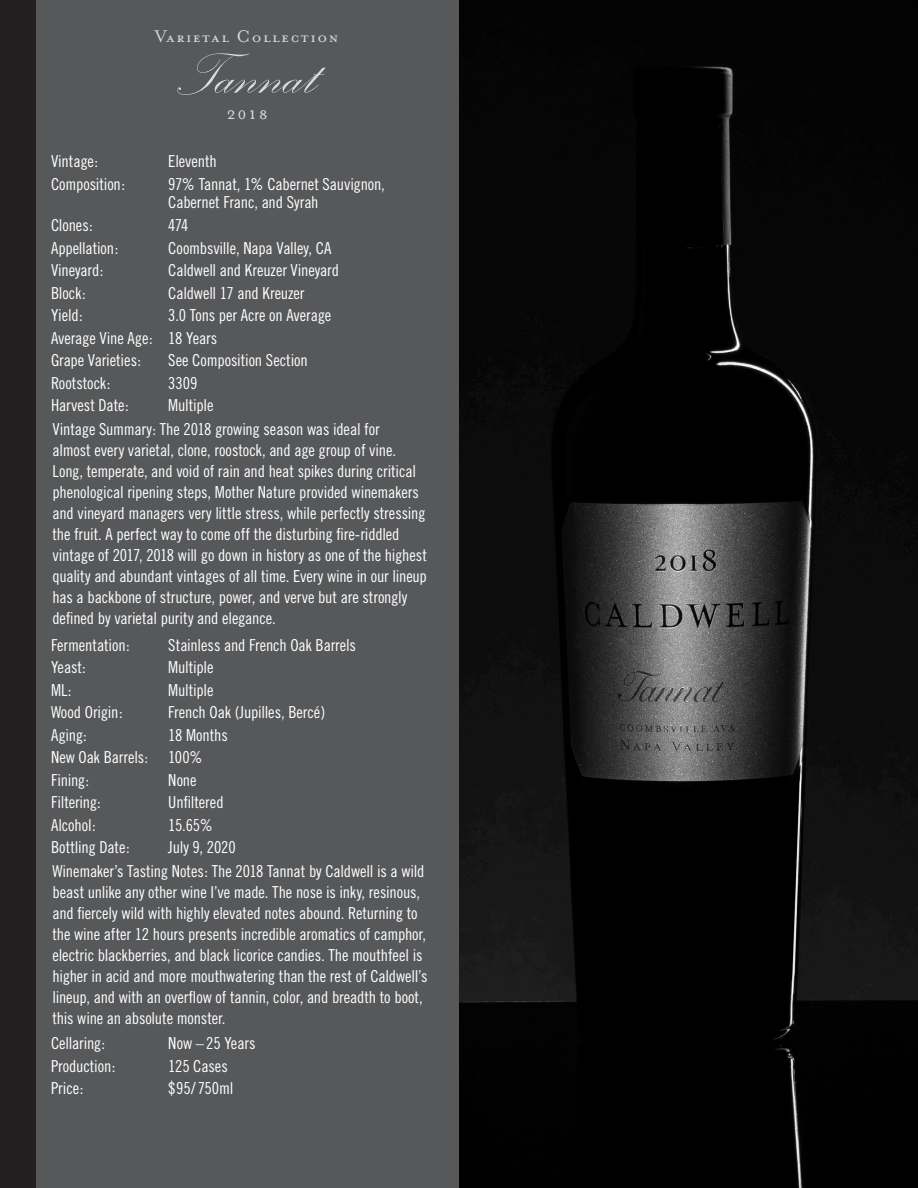
<style>
.page{position:relative;width:918px;height:1188px;background:#fff}
.page>*{position:absolute;margin:0;border:0;box-sizing:border-box;transform-origin:0 0}
.t1{font:75px "Palace Script MT Std";color:#d9dadc}
.t2{font:19.5px "Mrs Eaves Petite Caps";letter-spacing:.08em;color:#d9dadc}
.t3{font:19.5px "Mrs Eaves Small Caps";color:#d9dadc}
.body_copy{font:16.5px/21px "Trade Gothic Cond Eighteen";letter-spacing:-.01em;color:#fff}
</style>
<div class="page">
<img style="left:459px;top:0;width:459px;height:1188px">
<div style="left:0;top:0;width:459px;height:1188px;background:#231f20"></div>
<div style="left:36px;top:0;width:423px;height:1188px;background:#57585a"></div>
<p class="t2" style="left:155px;top:26px;width:185px">Varietal Collection</p>
<p class="t1" style="left:175px;top:36px;width:145px">Tannat</p>
<p class="t3" style="left:227px;top:103px;width:43px">2018</p>
<p class="body_copy" style="left:51px;top:151px;width:49px">Vintage:</p>
<p class="body_copy" style="left:168px;top:151px;width:50px">Eleventh</p>
<p class="body_copy" style="left:51px;top:173px;width:76px">Composition:</p>
<p class="body_copy" style="left:168px;top:175px;width:218px;line-height:18px">97% Tannat, 1% Cabernet Sauvignon,<br>Cabernet Franc, and Syrah</p>
<p class="body_copy" style="left:51px;top:215px;width:43px">Clones:</p>
<p class="body_copy" style="left:168px;top:215px;width:22px">474</p>
<p class="body_copy" style="left:51px;top:237px;width:69px">Appellation:</p>
<p class="body_copy" style="left:168px;top:237px;width:165px">Coombsville, Napa Valley, CA</p>
<p class="body_copy" style="left:51px;top:260px;width:54px">Vineyard:</p>
<p class="body_copy" style="left:168px;top:260px;width:172px">Caldwell and Kreuzer Vineyard</p>
<p class="body_copy" style="left:51px;top:282px;width:36px">Block:</p>
<p class="body_copy" style="left:168px;top:282px;width:138px">Caldwell 17 and Kreuzer</p>
<p class="body_copy" style="left:51px;top:305px;width:33px">Yield:</p>
<p class="body_copy" style="left:168px;top:305px;width:164px">3.0 Tons per Acre on Average</p>
<p class="body_copy" style="left:51px;top:327px;width:103px">Average Vine Age:</p>
<p class="body_copy" style="left:168px;top:327px;width:50px">18 Years</p>
<p class="body_copy" style="left:51px;top:350px;width:92px">Grape Varieties:</p>
<p class="body_copy" style="left:168px;top:350px;width:141px">See Composition Section</p>
<p class="body_copy" style="left:51px;top:372px;width:61px">Rootstock:</p>
<p class="body_copy" style="left:168px;top:372px;width:31px">3309</p>
<p class="body_copy" style="left:51px;top:395px;width:79px">Harvest Date:</p>
<p class="body_copy" style="left:168px;top:395px;width:47px">Multiple</p>
<p class="body_copy" style="left:52px;top:419px;width:376px">Vintage Summary: The 2018 growing season was ideal for<br>almost every varietal, clone, roostock, and age group of vine.<br>Long, temperate, and void of rain and heat spikes during critical phenological ripening steps, Mother Nature provided winemakers and vineyard managers very little stress, while perfectly stressing the fruit. A perfect way to come off the disturbing fire-riddled vintage of 2017, 2018 will go down in history as one of the highest quality and abundant vintages of all time. Every wine in our lineup has a backbone of structure, power, and verve but are strongly defined by varietal purity and elegance.</p>
<p class="body_copy" style="left:51px;top:634px;width:80px">Fermentation:</p>
<p class="body_copy" style="left:168px;top:634px;width:189px">Stainless and French Oak Barrels</p>
<p class="body_copy" style="left:51px;top:657px;width:36px">Yeast:</p>
<p class="body_copy" style="left:168px;top:657px;width:47px">Multiple</p>
<p class="body_copy" style="left:51px;top:679px;width:22px">ML:</p>
<p class="body_copy" style="left:168px;top:679px;width:47px">Multiple</p>
<p class="body_copy" style="left:51px;top:702px;width:73px">Wood Origin:</p>
<p class="body_copy" style="left:168px;top:702px;width:158px">French Oak (Jupilles, Bercé)</p>
<p class="body_copy" style="left:51px;top:724px;width:37px">Aging:</p>
<p class="body_copy" style="left:168px;top:724px;width:61px">18 Months</p>
<p class="body_copy" style="left:51px;top:747px;width:99px">New Oak Barrels:</p>
<p class="body_copy" style="left:168px;top:747px;width:36px">100%</p>
<p class="body_copy" style="left:51px;top:769px;width:40px">Fining:</p>
<p class="body_copy" style="left:168px;top:769px;width:30px">None</p>
<p class="body_copy" style="left:51px;top:792px;width:51px">Filtering:</p>
<p class="body_copy" style="left:168px;top:792px;width:57px">Unfiltered</p>
<p class="body_copy" style="left:51px;top:814px;width:46px">Alcohol:</p>
<p class="body_copy" style="left:168px;top:814px;width:46px">15.65%</p>
<p class="body_copy" style="left:51px;top:837px;width:80px">Bottling Date:</p>
<p class="body_copy" style="left:168px;top:837px;width:69px">July 9, 2020</p>
<p class="body_copy" style="left:52px;top:861px;width:376px">Winemaker’s Tasting Notes: The 2018 Tannat by Caldwell is a wild beast unlike any other wine I’ve made. The nose is inky, resinous, and fiercely wild with highly elevated notes abound. Returning to the wine after 12 hours presents incredible aromatics of camphor, electric blackberries, and black licorice candies. The mouthfeel is higher in acid and more mouthwatering than the rest of Caldwell’s lineup, and with an overflow of tannin, color, and breadth to boot, this wine an absolute monster.</p>
<p class="body_copy" style="left:51px;top:1033px;width:56px">Cellaring:</p>
<p class="body_copy" style="left:168px;top:1033px;width:89px">Now – 25 Years</p>
<p class="body_copy" style="left:51px;top:1055px;width:66px">Production:</p>
<p class="body_copy" style="left:168px;top:1055px;width:61px">125 Cases</p>
<p class="body_copy" style="left:51px;top:1078px;width:34px">Price:</p>
<p class="body_copy" style="left:168px;top:1078px;width:67px">$95/ 750ml</p>
</div>
